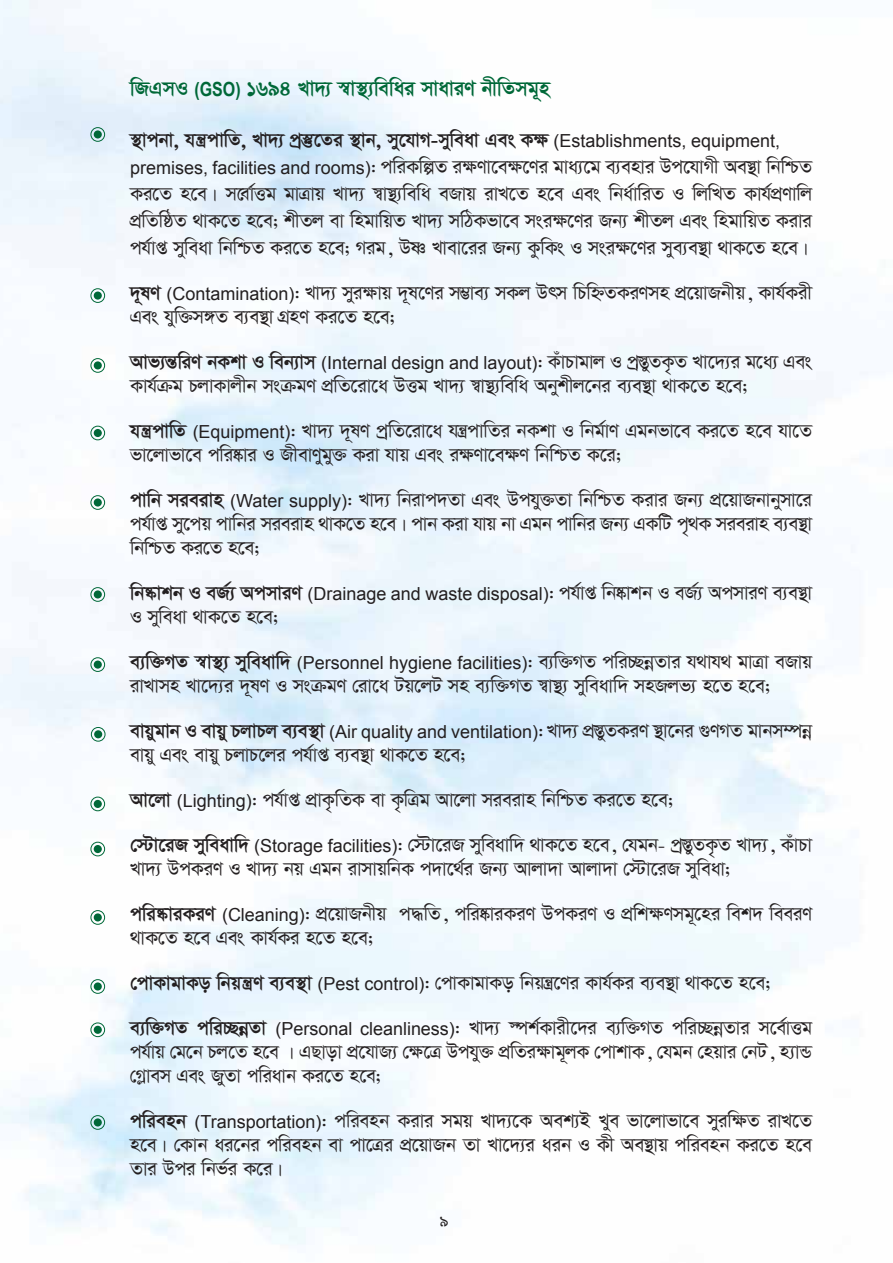
<style>
.page{position:relative;width:893px;height:1263px;background:#fff}
.page>*{position:absolute;margin:0;border:0;box-sizing:border-box;transform-origin:0 0}
.t1{font:700 24px "Sutonny MJ";color:#006838}
.t2{font:22.5px/24px "Sutonny MJ";color:#231f20}
.t3{font:18px "Sutonny MJ";color:#231f20}
.s1{font-family:"Arial Narrow";font-size:19.5px}
.s2{font-weight:700}
.s3{font-family:"Arial";font-size:18px}
</style>
<div class="page">
<img style="left:0;top:0;width:868px;height:1245px">
<div style="left:94px;top:130px;width:8px;height:8px;background:#006838;border-radius:50%"></div>
<div style="left:91px;top:127px;width:14px;height:15px;border:1px solid #006838;border-radius:50%"></div>
<div style="left:94px;top:291px;width:8px;height:9px;background:#006838;border-radius:50%"></div>
<div style="left:91px;top:288px;width:14px;height:15px;border:1px solid #006838;border-radius:50%"></div>
<div style="left:94px;top:361px;width:8px;height:8px;background:#006838;border-radius:50%"></div>
<div style="left:91px;top:358px;width:14px;height:15px;border:1px solid #006838;border-radius:50%"></div>
<div style="left:94px;top:429px;width:8px;height:8px;background:#006838;border-radius:50%"></div>
<div style="left:91px;top:426px;width:14px;height:14px;border:1px solid #006838;border-radius:50%"></div>
<div style="left:94px;top:498px;width:8px;height:8px;background:#006838;border-radius:50%"></div>
<div style="left:91px;top:495px;width:14px;height:15px;border:1px solid #006838;border-radius:50%"></div>
<div style="left:94px;top:590px;width:8px;height:8px;background:#006838;border-radius:50%"></div>
<div style="left:91px;top:587px;width:14px;height:15px;border:1px solid #006838;border-radius:50%"></div>
<div style="left:94px;top:660px;width:8px;height:9px;background:#006838;border-radius:50%"></div>
<div style="left:91px;top:657px;width:14px;height:15px;border:1px solid #006838;border-radius:50%"></div>
<div style="left:94px;top:730px;width:8px;height:8px;background:#006838;border-radius:50%"></div>
<div style="left:91px;top:727px;width:14px;height:14px;border:1px solid #006838;border-radius:50%"></div>
<div style="left:94px;top:800px;width:8px;height:8px;background:#006838;border-radius:50%"></div>
<div style="left:91px;top:797px;width:14px;height:14px;border:1px solid #006838;border-radius:50%"></div>
<div style="left:94px;top:845px;width:8px;height:8px;background:#006838;border-radius:50%"></div>
<div style="left:91px;top:842px;width:14px;height:14px;border:1px solid #006838;border-radius:50%"></div>
<div style="left:94px;top:913px;width:8px;height:8px;background:#006838;border-radius:50%"></div>
<div style="left:91px;top:910px;width:14px;height:15px;border:1px solid #006838;border-radius:50%"></div>
<div style="left:94px;top:982px;width:8px;height:8px;background:#006838;border-radius:50%"></div>
<div style="left:91px;top:979px;width:14px;height:15px;border:1px solid #006838;border-radius:50%"></div>
<div style="left:94px;top:1026px;width:8px;height:8px;background:#006838;border-radius:50%"></div>
<div style="left:91px;top:1022px;width:14px;height:15px;border:1px solid #006838;border-radius:50%"></div>
<div style="left:94px;top:1118px;width:8px;height:8px;background:#006838;border-radius:50%"></div>
<div style="left:91px;top:1115px;width:14px;height:15px;border:1px solid #006838;border-radius:50%"></div>
<p class="t1" style="left:130px;top:74px;width:425px">WRGMI <span class="s1">(GSO)</span> 1694 LV`¨ ¯^V¯’¨WEWAI MVAVIY BXWZMG~N</p>
<p class="t2" style="left:130px;top:127px;width:683px;line-height:27px"><span class="s2">¯’VCBV, HŠ¿CVWZ, LV`¨ Cª¯‘‡ZI ¯’VB, MY‡HVM-MYWEAV GES KŸ</span> <span class="s3">(Establishments, equipment, premises, facilities and rooms)</span>: CWIKWÍZ IŸYV‡EŸ‡YI GVA¨‡G E¨ENVI DC‡HVMX AE¯’V WBWÐZ KI‡Z N‡E| M‡ŸV©ËG GVÎVQ LV`¨ ¯^V¯’¨WEWA ERVQ IVL‡Z N‡E GES WBA©VWIZ I WJWLZ KVH©CÖYVWJ CÖWZWÔZ _VK‡Z N‡E; KXZJ EV WNGVWQZ LV`¨ MWVKFV‡E MSIŸ‡YI RB¨ KXZJ GES WNGVWQZ KIVI CH©Vß MYWEAV WBWÐZ KI‡Z N‡E; MIG, DÒ LVEV‡II RB¨ KZWKS I MSI¶‡YI MYE¨E¯’V _VK‡Z N‡E|</p>
<p class="t2" style="left:130px;top:281px;width:683px"><span class="s2">`~LY</span> <span class="s3">(Contamination)</span>: LV`¨ MYIŸVQ `~L‡YI M¤¢VE¨ MKJ DRM WPWÝZKIYMN CÖ‡QVRBXQ, KVH©KIX<br>GES HYW³M½Z E¨E¯’V MÖNY KI‡Z N‡E;</p>
<p class="t2" style="left:130px;top:350px;width:683px"><span class="s2">AVF¨ŠÍWIY BKKV I WEB¨VM</span> <span class="s3">(Internal design and layout)</span>: KUVPVGVJ I Cª¯ÍYZK…Z LV‡`¨I G‡A¨ GES<br>KVH©ΜG PJVKVJXB MSΜGY CÖWZ‡IV‡A DËG LV`¨ ¯^V¯’¨WEWA ABYKXJ‡BI E¨E¯’V _VK‡Z N‡E;</p>
<p class="t2" style="left:130px;top:419px;width:683px"><span class="s2">HŠ¿CVWZ</span> <span class="s3">(Equipment)</span>: LV`¨ `~LY CªWZ‡IV‡A HŠ¿CVWZI BKKV I WBG©VY GGBFV‡E KI‡Z N‡E HV‡Z<br>FV‡JVFV‡E CWI®‹VI I RXEVYYGY³ KIV HVQ GES I¶YV‡E¶Y WBWÐZ K‡I;</p>
<p class="t2" style="left:130px;top:488px;width:689px"><span class="s2">CVWB MIEIVN</span> <span class="s3">(Water supply)</span>: LV`¨ WBIVC`ZV GES DCHY³ZV WBWÐZ KIVI RB¨ CÖ‡QVRBVBYMV‡I<br>CH©Vß MY‡CQ CVWBI MIEIVN _VK‡Z N‡E| CVB KIV HVQ BV GGB CVWBI RB¨ GKWU C„_K MIEIVN E¨E¯’V<br>WBWÐZ KI‡Z N‡E;</p>
<p class="t2" style="left:130px;top:581px;width:689px"><span class="s2">WB®‹VKB I ER©¨ ACMVIY</span> <span class="s3">(Drainage and waste disposal)</span>: CH©Vß WB®‹VKB I ER©¨ ACMVIY E¨E¯’V<br>I MYWEAV _VK‡Z N‡E;</p>
<p class="t2" style="left:130px;top:650px;width:683px"><span class="s2">E¨W³MZ ¯^V¯’¨ MYWEAVW`</span> <span class="s3">(Personnel hygiene facilities)</span>: E¨W³MZ CWI”QBŒZVI H_VH_ GVÎV ERVQ<br>IVLVMN LV‡`¨I `~LY I MSΜGY †IV‡A UQ‡JU MN E¨W³MZ ¯^V¯’¨ MYWEAVW` MNRJF¨ N‡Z N‡E;</p>
<p class="t2" style="left:130px;top:719px;width:692px"><span class="s2">EVQYGVB I EVQYPJVPJ E¨E¯’V</span><span class="s3">(Air quality and ventilation)</span>: LV`¨ CÖ¯ÍYZKIY ¯’V‡BI ¸YMZ GVBM¤ÚBŒ<br>EVQYGES EVQYPJVP‡JI CH©Vß E¨E¯’V _VK‡Z N‡E;</p>
<p class="t2" style="left:130px;top:778px;width:683px;line-height:45px"><span class="s2">AV‡JV</span> <span class="s3">(Lighting)</span>: CH©Vß CÖVK…WZK EV K…WÎG AV‡JV MIEIVN WBWÐZ KI‡Z N‡E;<br><span class="s2">†÷V‡IR MYWEAVW`</span> <span class="s3">(Storage facilities)</span>: †÷V‡IR MYWEAVW` _VK‡Z N‡E, †HGB- Cª¯ÍYZK…Z LV`¨, KUVPV</p>
<p class="t2" style="left:130px;top:847px;width:683px;line-height:45px">LV`¨ DCKIY I LV`¨ BQ GGB IVMVQWBK C`V‡_©I RB¨ AVJV`V AVJV`V †÷V‡IR MYWEAV;<br><span class="s2">CWI®‹VIKIY</span> <span class="s3">(Cleaning)</span>: CÖ‡QVRBXQ C×WZ, CWI®‹VIKIY DCKIY I CÖWKŸYMG~‡NI WEK` WEEIY</p>
<p class="t2" style="left:130px;top:916px;width:683px;line-height:45px">_VK‡Z N‡E GES KVH©KI N‡Z N‡E;<br><span class="s2">†CVKVGVKO WBQŠ¿Y E¨E¯’V</span> <span class="s3">(Pest control)</span>: †CVKVGVKO WBQŠ¿‡YI KVH©KI E¨E¯’V _VK‡Z N‡E;<br><span class="s2">E¨W³MZ CWI”QBŒZV</span> <span class="s3">(Personal cleanliness)</span>: LV`¨ ¯ÚK©KVIX‡`I E¨W³MZ CWI”QBŒZVI M‡E©VËG</p>
<p class="t2" style="left:130px;top:1040px;width:683px">CH©VQ †G‡B PJ‡Z N‡E | GQVOV CÖ‡HVR¨ †Ÿ‡Î DCHY³ CÖWZIŸVG~JK †CVKVK, †HGB †NQVI †BU, N¨VÛ †MØVEM GES RYZV CWIAVB KI‡Z N‡E;</p>
<p class="t2" style="left:130px;top:1109px;width:683px;text-align:justify"><span class="s2">CWIENB</span> <span class="s3">(Transportation)</span>: CWIENB KIVI MGQ LV`¨‡K AEK¨B LYE FV‡JVFV‡E MYIW¶Z IVL‡Z N‡E| †KVB AI‡BI CWIENB EV CV‡ÎI CÖ‡QVRB ZV LV‡`¨I AIB I KX AE¯’VQ CWIENB KI‡Z N‡E ZVI DCI WBF©I K‡I|</p>
<p class="t3" style="left:440px;top:1211px;width:11px">9</p>
</div>
